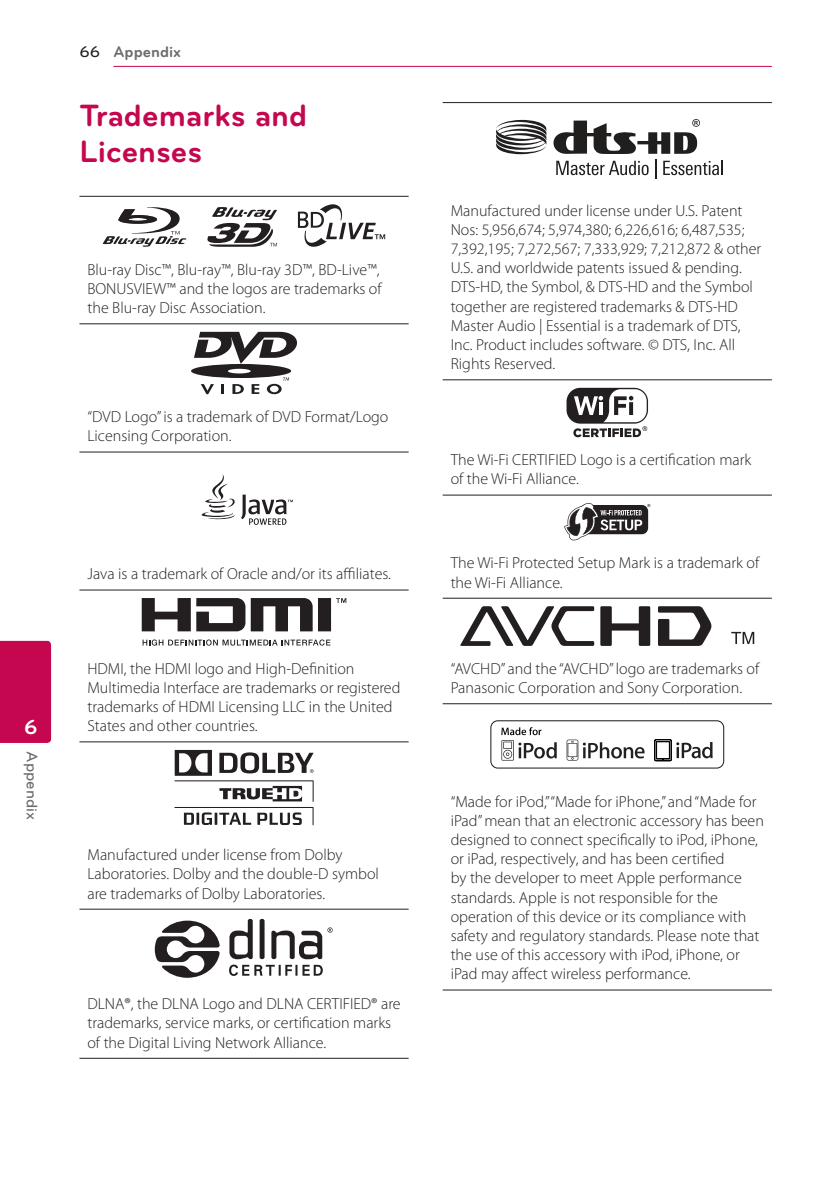
<style>
.page{position:relative;width:840px;height:1191px;background:#fff}
.page>*{position:absolute;margin:0;border:0;box-sizing:border-box;transform-origin:0 0}
.Title_1{font:700 32px/36px "Bryant LG";color:#c50750}
.t1{font:700 21px "Bryant LG";color:#fff}
.Content_text_Light{font:300 16px/19.2px "Myriad Pro";color:#231f20}
.t2{font:700 16px "Bryant LG";color:#6c6d70}
.t3{font:500 16px "Bryant LG";color:#6c6d70}
.s1{font-weight:500;color:#231f20}
</style>
<div class="page">
<hr style="left:113px;top:66px;width:658px;height:1px;background:#c50750">
<div style="left:0;top:641px;width:51px;height:102px;background:#c50750"></div>
<hr style="left:79px;top:196px;width:329px;height:1px;background:#231f20">
<hr style="left:79px;top:589px;width:329px;height:1px;background:#231f20">
<hr style="left:79px;top:323px;width:329px;height:1px;background:#231f20">
<hr style="left:79px;top:451px;width:329px;height:1px;background:#231f20">
<hr style="left:79px;top:741px;width:329px;height:1px;background:#231f20">
<hr style="left:79px;top:908px;width:329px;height:1px;background:#231f20">
<hr style="left:79px;top:1057px;width:329px;height:1px;background:#231f20">
<svg style="left:103px;top:207px;width:83px;height:40px"></svg>
<svg style="left:207px;top:207px;width:70px;height:40px"></svg>
<svg style="left:298px;top:204px;width:87px;height:43px"></svg>
<svg style="left:191px;top:332px;width:106px;height:62px"></svg>
<svg style="left:201px;top:474px;width:92px;height:51px"></svg>
<svg style="left:142px;top:598px;width:170px;height:33px"></svg>
<svg style="left:142px;top:639px;width:188px;height:6px"></svg>
<svg style="left:318px;top:598px;width:28px;height:33px"></svg>
<svg style="left:174px;top:750px;width:139px;height:75px"></svg>
<svg style="left:155px;top:920px;width:64px;height:57px"></svg>
<svg style="left:229px;top:919px;width:103px;height:57px"></svg>
<hr style="left:442px;top:102px;width:329px;height:1px;background:#231f20">
<hr style="left:442px;top:379px;width:329px;height:1px;background:#231f20">
<hr style="left:442px;top:597px;width:329px;height:1px;background:#231f20">
<hr style="left:442px;top:703px;width:329px;height:1px;background:#231f20">
<hr style="left:442px;top:989px;width:329px;height:1px;background:#231f20">
<hr style="left:442px;top:494px;width:329px;height:1px;background:#231f20">
<svg style="left:496px;top:120px;width:50px;height:34px"></svg>
<svg style="left:556px;top:161px;width:92px;height:14px"></svg>
<svg style="left:663px;top:161px;width:59px;height:14px"></svg>
<hr style="left:654px;top:159px;width:2px;height:20px;background:#211e1e">
<svg style="left:553px;top:119px;width:146px;height:35px"></svg>
<div style="left:566px;top:388px;width:81px;height:35px;background:#231f20;border-radius:14px"></div>
<svg style="left:573px;top:389px;width:74px;height:48px"></svg>
<svg style="left:564px;top:503px;width:86px;height:37px"></svg>
<svg style="left:658px;top:606px;width:53px;height:40px"></svg>
<svg style="left:600px;top:606px;width:50px;height:40px"></svg>
<svg style="left:460px;top:606px;width:134px;height:40px"></svg>
<svg style="left:731px;top:632px;width:22px;height:12px"></svg>
<svg style="left:490px;top:720px;width:233px;height:48px"></svg>
<p class="t2" style="left:79px;top:42px;width:103px"><span class="s1">66</span> Appendix</p>
<p class="Title_1" style="left:79px;top:97px;width:229px">Trademarks and<br>Licenses</p>
<p class="Content_text_Light" style="left:87px;top:260px;width:295px">Blu-ray Disc™, Blu-ray™, Blu-ray 3D™, BD-Live™,<br>BONUSVIEW™ and the logos are trademarks of the Blu-ray Disc Association.</p>
<p class="Content_text_Light" style="left:87px;top:407px;width:302px">“DVD Logo” is a trademark of DVD Format/Logo<br>Licensing Corporation.</p>
<h2 class="t1" style="left:24px;top:714px;width:15px">6</h2>
<p class="t3" style="left:42px;top:751px;width:70px;rotate:90deg">Appendix</p>
<p class="Content_text_Light" style="left:87px;top:564px;width:305px">Java is a trademark of Oracle and/or its affiliates.</p>
<p class="Content_text_Light" style="left:87px;top:658px;width:314px">HDMI, the HDMI logo and High-Definition Multimedia Interface are trademarks or registered trademarks of HDMI Licensing LLC in the United States and other countries.</p>
<p class="Content_text_Light" style="left:87px;top:845px;width:293px">Manufactured under license from Dolby<br>Laboratories. Dolby and the double-D symbol are trademarks of Dolby Laboratories.</p>
<p class="Content_text_Light" style="left:87px;top:994px;width:314px">DLNA®, the DLNA Logo and DLNA CERTIFIED® are trademarks, service marks, or certification marks of the Digital Living Network Alliance.</p>
<p class="Content_text_Light" style="left:450px;top:200px;width:312px">Manufactured under license under U.S. Patent Nos: 5,956,674; 5,974,380; 6,226,616; 6,487,535; 7,392,195; 7,272,567; 7,333,929; 7,212,872 &amp; other U.S. and worldwide patents issued &amp; pending.<br>DTS-HD, the Symbol, &amp; DTS-HD and the Symbol together are registered trademarks &amp; DTS-HD Master Audio | Essential is a trademark of DTS, Inc. Product includes software. © DTS, Inc. All Rights Reserved.</p>
<p class="Content_text_Light" style="left:450px;top:450px;width:302px">The Wi-Fi CERTIFIED Logo is a certification mark of the Wi-Fi Alliance.</p>
<p class="Content_text_Light" style="left:450px;top:553px;width:310px">The Wi-Fi Protected Setup Mark is a trademark of the Wi-Fi Alliance.</p>
<p class="Content_text_Light" style="left:450px;top:659px;width:310px">“AVCHD” and the “AVCHD” logo are trademarks of<br>Panasonic Corporation and Sony Corporation.</p>
<p class="Content_text_Light" style="left:450px;top:791px;width:314px">“Made for iPod,” “Made for iPhone,” and “Made for iPad” mean that an electronic accessory has been designed to connect specifically to iPod, iPhone, or iPad, respectively, and has been certified<br>by the developer to meet Apple performance standards. Apple is not responsible for the operation of this device or its compliance with safety and regulatory standards. Please note that the use of this accessory with iPod, iPhone, or iPad may affect wireless performance.</p>
</div>
